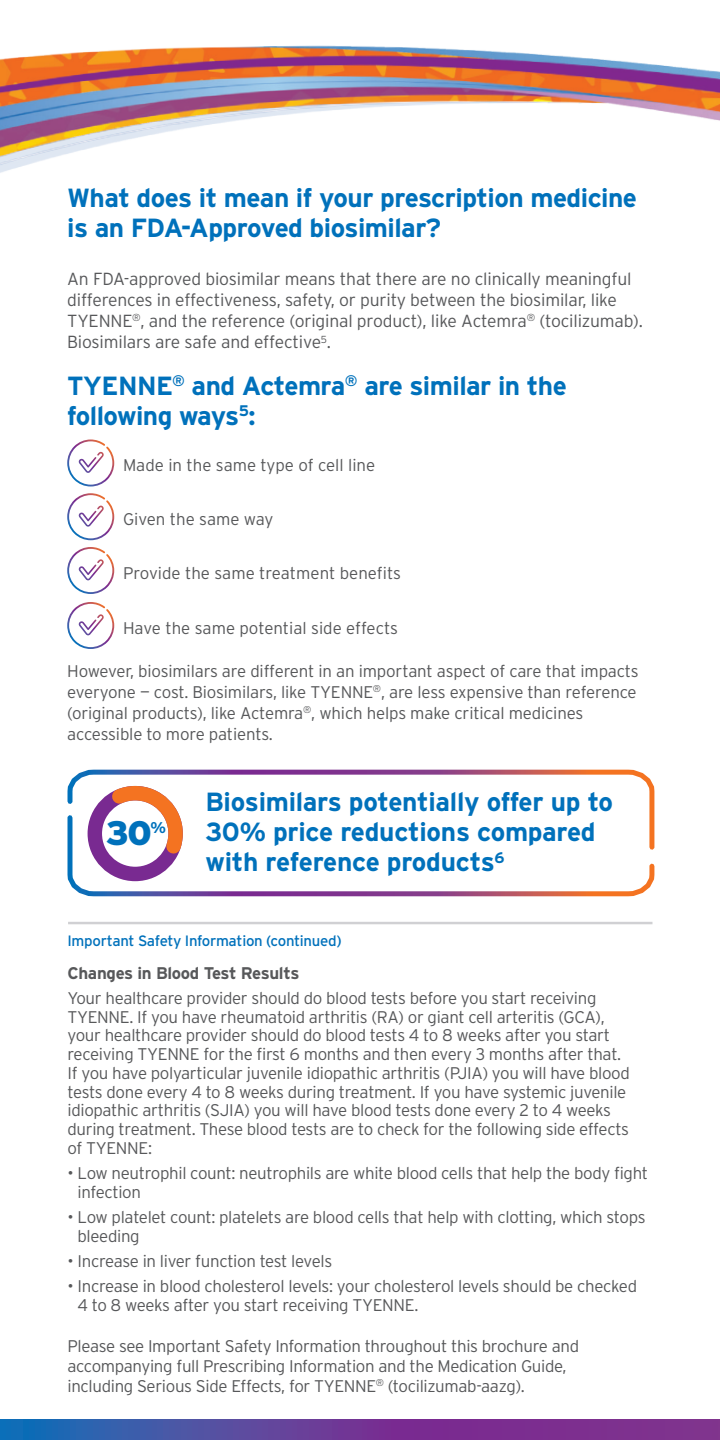
<style>
.page{position:relative;width:720px;height:1440px;background:#fff}
.page>*{position:absolute;margin:0;border:0;box-sizing:border-box;transform-origin:0 0}
.Inner_Heads{font:900 34px "Interstate";color:#0071bb}
.Call_Out_Text{font:700 26.25px/30px "Interstate";letter-spacing:-.01em;color:#0071bb}
.Inner_Heads-2{font:700 26.25px/30px "Interstate";letter-spacing:-.02em;color:#0071bb}
.body{font:700 26.25px/30px "Interstate";letter-spacing:-.02em;color:#0071bb}
.body-2{font:300 17.5px/21.2px "Interstate";letter-spacing:-.01em;color:#57585a}
.ISI_reg{font:300 17px/18.8px "Interstate";letter-spacing:-.02em;color:#57585a}
.body-3{font:300 17px/21.2px "Interstate";letter-spacing:-.01em;color:#57585a}
.ISI_Reg_bullets{font:300 17px/18.8px "Interstate";letter-spacing:-.02em;color:#57585a}
.ISI_reg-2{font:300 17px "Interstate";color:#57585a}
.ISI_bold{font:700 17px "Interstate";letter-spacing:-.02em;color:#57585a}
.ISI_bold-2{font:15px "Interstate";letter-spacing:-.02em;color:#0071bb}
</style>
<div class="page">
<svg style="left:0;top:1420px;width:720px;height:20px;background:#60419a"></svg>
<svg style="left:67px;top:769px;width:588px;height:44px"></svg>
<svg style="left:67px;top:813px;width:588px;height:84px"></svg>
<div style="left:88px;top:786px;width:95px;height:95px;border:14px solid #792a91;border-radius:50%"></div>
<svg style="left:100px;top:779px;width:90px;height:86px"></svg>
<hr style="left:68px;top:922px;width:584px;height:2px;background:#bcbdc0">
<img style="left:0;top:45px;width:720px;height:128px">
<svg style="left:67px;top:439px;width:47px;height:48px"></svg>
<svg style="left:67px;top:493px;width:47px;height:47px"></svg>
<svg style="left:67px;top:547px;width:47px;height:47px"></svg>
<svg style="left:67px;top:602px;width:47px;height:47px"></svg>
<p class="Inner_Heads-2" style="left:67px;top:182px;width:571px">What does it mean if your prescription medicine is an FDA-Approved biosimilar?</p>
<p class="body-2" style="left:67px;top:268px;width:577px">An FDA-approved biosimilar means that there are no clinically meaningful differences in effectiveness, safety, or purity between the biosimilar, like TYENNE<sup>®</sup>, and the reference (original product), like Actemra<sup>®</sup> (tocilizumab).<br>Biosimilars are safe and effective<sup>5</sup>.</p>
<p class="body" style="left:67px;top:370px;width:501px">TYENNE<sup>®</sup> and Actemra<sup>®</sup> are similar in the following ways<sup>5</sup>:</p>
<p class="ISI_reg-2" style="left:123px;top:456px;width:254px">Made in the same type of cell line</p>
<p class="ISI_reg-2" style="left:123px;top:509px;width:152px">Given the same way</p>
<p class="ISI_reg-2" style="left:123px;top:563px;width:280px">Provide the same treatment benefits</p>
<p class="ISI_reg-2" style="left:123px;top:618px;width:277px">Have the same potential side effects</p>
<p class="body-3" style="left:67px;top:660px;width:573px">However, biosimilars are different in an important aspect of care that impacts everyone — cost. Biosimilars, like TYENNE<sup>®</sup>, are less expensive than reference (original products), like Actemra<sup>®</sup>, which helps make critical medicines accessible to more patients.</p>
<p class="Inner_Heads" style="left:106px;top:814px;width:62px">30<sup>%</sup></p>
<p class="Call_Out_Text" style="left:206px;top:787px;width:409px">Biosimilars potentially offer up to<br>30% price reductions compared with reference products<sup>6</sup></p>
<p class="ISI_bold-2" style="left:68px;top:932px;width:276px">Important Safety Information (continued)</p>
<p class="ISI_bold" style="left:68px;top:963px;width:233px">Changes in Blood Test Results</p>
<p class="ISI_reg" style="left:68px;top:988px;width:564px">Your healthcare provider should do blood tests before you start receiving TYENNE. If you have rheumatoid arthritis (RA) or giant cell arteritis (GCA), your healthcare provider should do blood tests 4 to 8 weeks after you start receiving TYENNE for the first 6 months and then every 3 months after that.<br>If you have polyarticular juvenile idiopathic arthritis (PJIA) you will have blood tests done every 4 to 8 weeks during treatment. If you have systemic juvenile idiopathic arthritis (SJIA) you will have blood tests done every 2 to 4 weeks during treatment. These blood tests are to check for the following side effects of TYENNE:</p>
<p class="ISI_reg" style="left:78px;top:1164px;width:572px;text-indent:-10px">• Low neutrophil count: neutrophils are white blood cells that help the body fight infection</p>
<p class="ISI_reg" style="left:78px;top:1208px;width:570px;text-indent:-10px">• Low platelet count: platelets are blood cells that help with clotting, which stops bleeding</p>
<p class="ISI_Reg_bullets" style="left:68px;top:1252px;width:266px">• Increase in liver function test levels</p>
<p class="ISI_Reg_bullets" style="left:78px;top:1277px;width:561px;text-indent:-10px">• Increase in blood cholesterol levels: your cholesterol levels should be checked<br>4 to 8 weeks after you start receiving TYENNE.</p>
<p class="ISI_reg" style="left:68px;top:1335px;width:513px;line-height:20px">Please see Important Safety Information throughout this brochure and accompanying full Prescribing Information and the Medication Guide, including Serious Side Effects, for TYENNE<sup>®</sup> (tocilizumab-aazg).</p>
</div>
